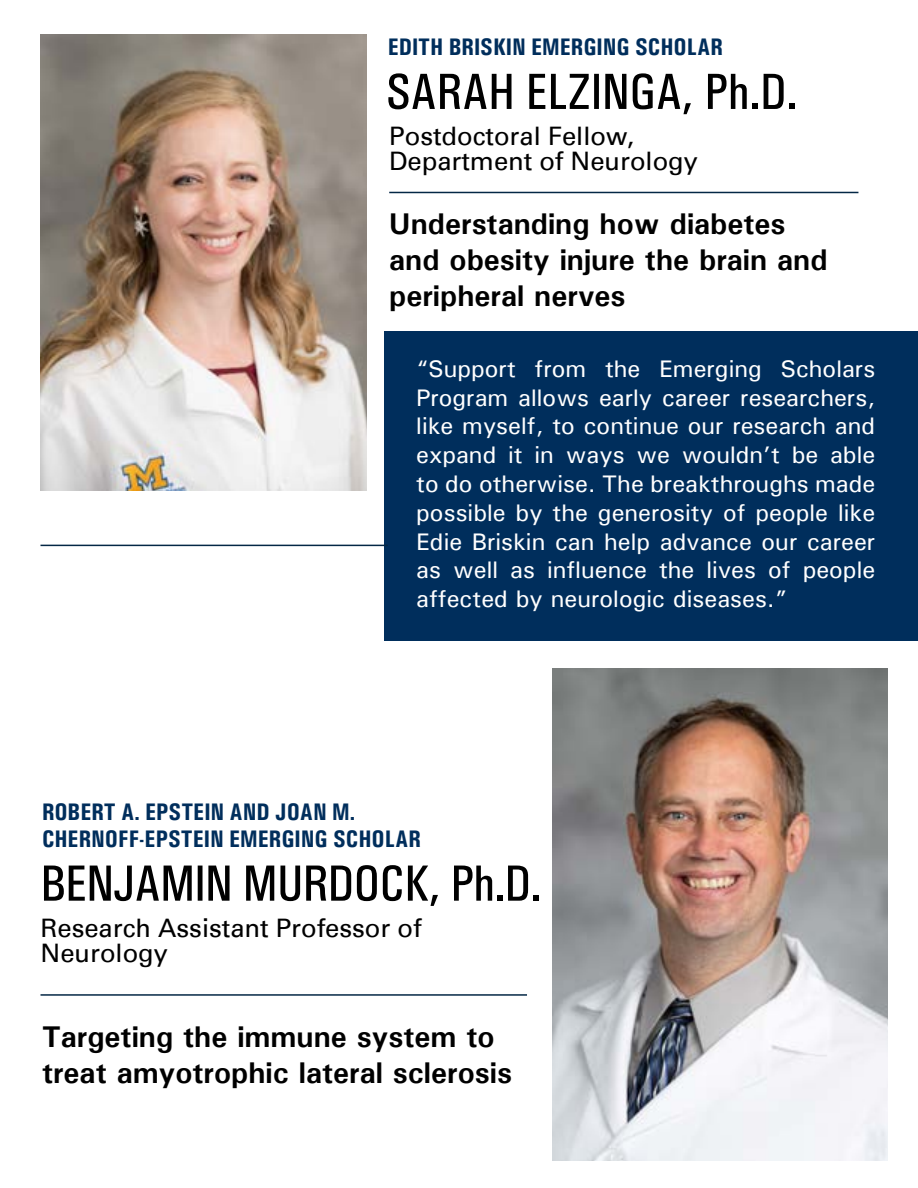
<style>
.page{position:relative;width:918px;height:1188px;background:#fff}
.page>*{position:absolute;margin:0;border:0;box-sizing:border-box;transform-origin:0 0}
.t1{font:500 condensed 51px "Univers";letter-spacing:-.01em;color:#000}
.t2{font:700 30px/36px "Univers";color:#000}
.t3{font:25.5px/25.5px "Univers";color:#000}
.t4{font:500 24px/28.8px "Univers";color:#fff;text-align:justify}
.t5{font:700 condensed 24px/27px "Univers";color:#002e5c}
</style>
<div class="page">
<img style="left:40px;top:34px;width:327px;height:456px">
<hr style="left:389px;top:192px;width:469px;height:1px;background:#042745">
<img style="left:553px;top:668px;width:335px;height:492px">
<div style="left:385px;top:332px;width:533px;height:309px;background:#002e5c"></div>
<hr style="left:40px;top:545px;width:348px;height:1px;background:#042745">
<hr style="left:40px;top:994px;width:487px;height:2px;background:#042745">
<p class="t5" style="left:388px;top:33px;width:336px">EDITH BRISKIN EMERGING SCHOLAR</p>
<h1 class="t1" style="left:386px;top:62px;width:413px">SARAH ELZINGA, Ph.D.</h1>
<p class="t3" style="left:389px;top:123px;width:310px">Postdoctoral Fellow,<br>Department of Neurology</p>
<p class="t2" style="left:389px;top:205px;width:440px">Understanding how diabetes and obesity injure the brain and peripheral nerves</p>
<p class="t4" style="left:416px;top:354px;width:461px">“Support from the Emerging Scholars Program allows early career researchers, like myself, to continue our research and expand it in ways we wouldn’t be able to do otherwise. The breakthroughs made possible by the generosity of people like Edie Briskin can help advance our career as well as influence the lives of people affected by neurologic diseases.”</p>
<p class="t5" style="left:42px;top:798px;width:380px">ROBERT A. EPSTEIN AND JOAN M.<br>CHERNOFF-EPSTEIN EMERGING SCHOLAR</p>
<h1 class="t1" style="left:40px;top:853px;width:503px">BENJAMIN MURDOCK, Ph.D.</h1>
<p class="t3" style="left:40px;top:915px;width:383px">Research Assistant Professor of<br>Neurology</p>
<p class="t2" style="left:42px;top:1018px;width:471px">Targeting the immune system to treat amyotrophic lateral sclerosis</p>
</div>
